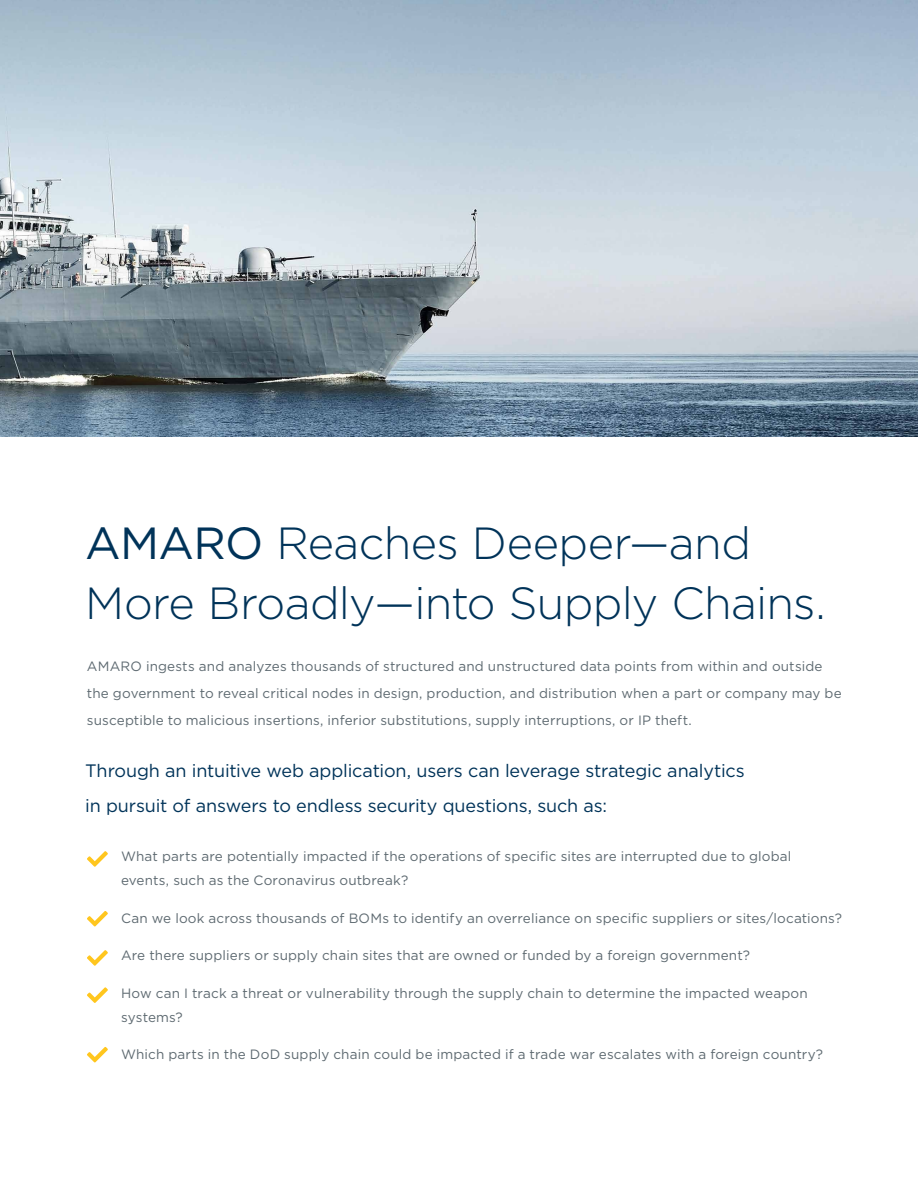
<style>
.page{position:relative;width:918px;height:1188px;background:#fff}
.page>*{position:absolute;margin:0;border:0;box-sizing:border-box;transform-origin:0 0}
.t1{font:300 45px/60px "Gotham";letter-spacing:-.015em;color:#003359}
.t2{font:18px/34.5px "Gotham";letter-spacing:-.01em;color:#003359}
.t3{font:13.5px/27px "Gotham";letter-spacing:.01em;color:#5e6a71}
.s1{font-weight:400}
</style>
<div class="page">
<svg style="left:87px;top:851px;width:21px;height:16px"></svg>
<svg style="left:87px;top:911px;width:21px;height:16px"></svg>
<svg style="left:87px;top:950px;width:21px;height:16px"></svg>
<svg style="left:87px;top:987px;width:21px;height:16px"></svg>
<svg style="left:87px;top:1047px;width:21px;height:16px"></svg>
<img style="left:0;top:0;width:917px;height:436px">
<h1 class="t1" style="left:85px;top:512px;width:742px"><span class="s1">AMARO</span> Reaches Deeper—and<br>More Broadly—into Supply Chains.</h1>
<p class="t3" style="left:87px;top:653px;width:756px">AMARO ingests and analyzes thousands of structured and unstructured data points from within and outside the government to reveal critical nodes in design, production, and distribution when a part or company may be susceptible to malicious insertions, inferior substitutions, supply interruptions, or IP theft.</p>
<h2 class="t2" style="left:85px;top:753px;width:661px">Through an intuitive web application, users can leverage strategic analytics in pursuit of answers to endless security questions, such as:</h2>
<p class="t3" style="left:121px;top:844px;width:672px;line-height:24px">What parts are potentially impacted if the operations of specific sites are interrupted due to global events, such as the Coronavirus outbreak?</p>
<p class="t3" style="left:121px;top:904px;width:722px">Can we look across thousands of BOMs to identify an overreliance on specific suppliers or sites/locations?</p>
<p class="t3" style="left:121px;top:941px;width:631px">Are there suppliers or supply chain sites that are owned or funded by a foreign government?</p>
<p class="t3" style="left:121px;top:980px;width:688px;line-height:24px">How can I track a threat or vulnerability through the supply chain to determine the impacted weapon systems?</p>
<p class="t3" style="left:121px;top:1040px;width:704px">Which parts in the DoD supply chain could be impacted if a trade war escalates with a foreign country?</p>
</div>
